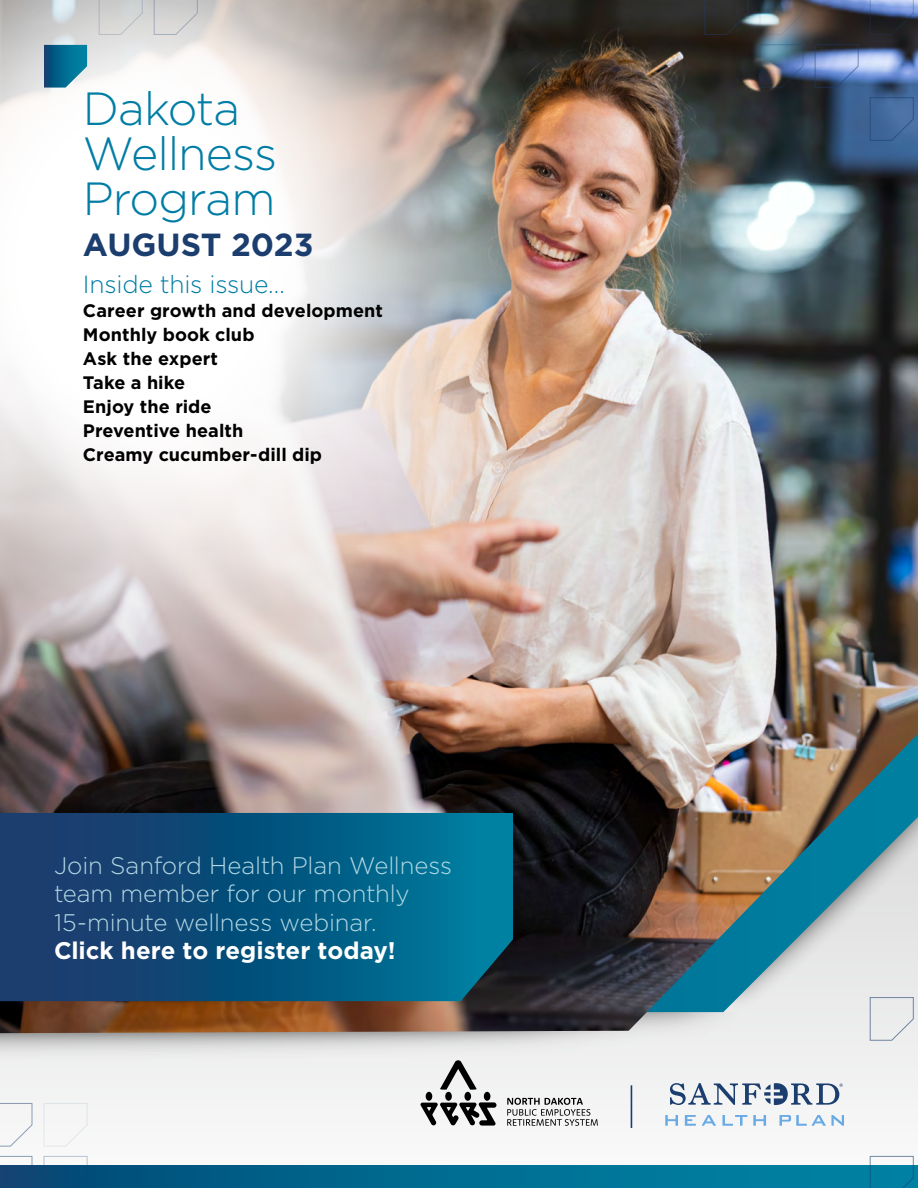
<style>
.page{position:relative;width:918px;height:1188px;background:#fff}
.page>*{position:absolute;margin:0;border:0;box-sizing:border-box;transform-origin:0 0}
.t1{font:300 46.5px/45px "Gotham";letter-spacing:-.025em;color:#007da5}
.t2{font:700 31.95px "Gotham";color:#1b3e6f}
.t3{font:300 24.75px "Gotham";letter-spacing:-.01em;color:#007da5}
.t4{font:300 24px/28.5px "Gotham";letter-spacing:-.005em;color:#b3d8e4}
.t5{font:700 24px "Gotham";color:#fff}
.t6{font:700 18px/24px "Gotham";letter-spacing:.005em;color:#000}
</style>
<div class="page">
<svg style="left:0;top:1033px;width:918px;height:133px"></svg>
<div style="left:718px;top:1033px;width:200px;height:59px;background:#f0f0f0"></div>
<img style="left:0;top:0;width:918px;height:1033px">
<img style="left:0;top:0;width:593px;height:802px">
<svg style="left:33px;top:1166px;width:885px;height:22px;background:#006b90"></svg>
<svg style="left:0;top:1103px;width:33px;height:44px"></svg>
<svg style="left:43px;top:1103px;width:45px;height:44px"></svg>
<svg style="left:0;top:1156px;width:33px;height:32px"></svg>
<svg style="left:43px;top:1156px;width:45px;height:32px"></svg>
<svg style="left:869px;top:1156px;width:45px;height:32px"></svg>
<svg style="left:98px;top:0;width:45px;height:35px;background:#d1d2d2"></svg>
<svg style="left:153px;top:0;width:45px;height:35px;background:#cfcfcf"></svg>
<svg style="left:44px;top:45px;width:43px;height:43px;background:#227899"></svg>
<svg style="left:869px;top:171px;width:45px;height:44px;background:#1b1f23"></svg>
<svg style="left:814px;top:44px;width:45px;height:44px;background:#667daa"></svg>
<svg style="left:759px;top:44px;width:45px;height:44px;background:#4f637a"></svg>
<svg style="left:869px;top:97px;width:45px;height:44px;background:#42689b"></svg>
<svg style="left:869px;top:0;width:45px;height:35px;background:#495673"></svg>
<svg style="left:704px;top:0;width:45px;height:35px;background:#2c2d2b"></svg>
<svg style="left:759px;top:0;width:45px;height:35px;background:#757678"></svg>
<svg style="left:869px;top:997px;width:45px;height:44px;background:#e1e3e6"></svg>
<svg style="left:0;top:813px;width:513px;height:188px;background:#09547e"></svg>
<hr style="left:631px;top:1085px;width:1px;height:43px;background:#1b3e6f">
<svg style="left:665px;top:1115px;width:13px;height:11px"></svg>
<svg style="left:685px;top:1115px;width:11px;height:11px"></svg>
<svg style="left:702px;top:1115px;width:14px;height:11px"></svg>
<svg style="left:723px;top:1115px;width:24px;height:11px"></svg>
<svg style="left:753px;top:1115px;width:13px;height:11px"></svg>
<svg style="left:780px;top:1115px;width:64px;height:11px"></svg>
<svg style="left:670px;top:1083px;width:173px;height:22px"></svg>
<div style="left:445px;top:1092px;width:7px;height:9px;background:#000;border-radius:50%"></div>
<div style="left:464px;top:1092px;width:7px;height:9px;background:#000;border-radius:50%"></div>
<div style="left:426px;top:1092px;width:6px;height:9px;background:#000;border-radius:50%"></div>
<div style="left:484px;top:1092px;width:6px;height:9px;background:#000;border-radius:50%"></div>
<svg style="left:421px;top:1102px;width:76px;height:24px"></svg>
<svg style="left:440px;top:1060px;width:37px;height:30px"></svg>
<svg style="left:507px;top:1098px;width:91px;height:28px"></svg>
<h1 class="t1" style="left:83px;top:85px;width:196px">Dakota<br>Wellness<br>Program</h1>
<h2 class="t2" style="left:83px;top:224px;width:232px">AUGUST 2023</h2>
<h3 class="t3" style="left:83px;top:269px;width:203px">Inside this issue…</h3>
<p class="t6" style="left:83px;top:299px;width:302px">Career growth and development<br>Monthly book club<br>Ask the expert<br>Take a hike<br>Enjoy the ride<br>Preventive health<br>Creamy cucumber-dill dip</p>
<h3 class="t4" style="left:54px;top:851px;width:400px">Join Sanford Health Plan Wellness team member for our monthly<br>15-minute wellness webinar.</h3>
<h3 class="t5" style="left:54px;top:935px;width:343px">Click here to register today!</h3>
</div>
